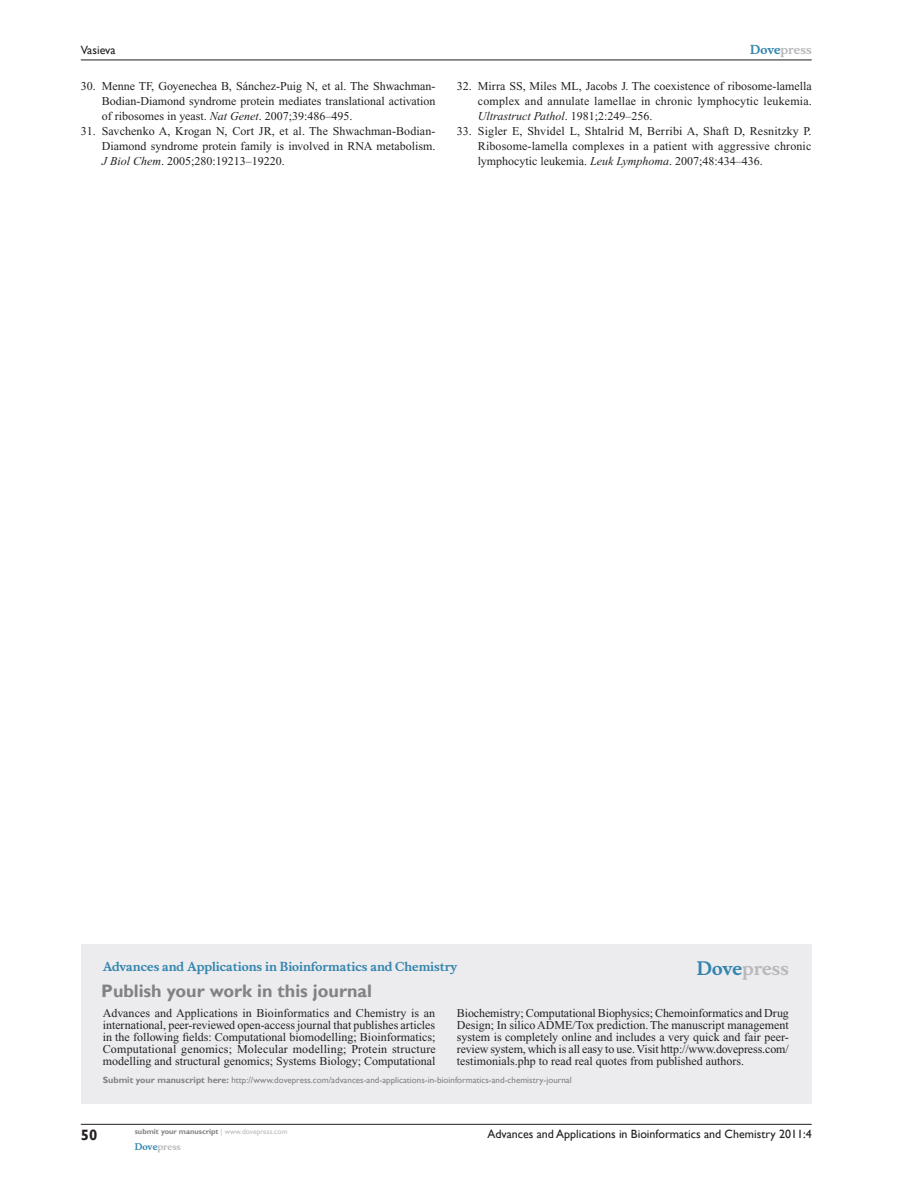
<style>
.page{position:relative;width:918px;height:1188px;background:#fff}
.page>*{position:absolute;margin:0;border:0;box-sizing:border-box;transform-origin:0 0}
.t1{font:700 18px "Gill Sans";color:#808285}
.t2{font:700 18px "Musee";color:#b8b9bc}
.t3{font:700 15px "Gill Sans";color:#231f20}
.t4{font:12px/12px "Times New Roman";color:#231f20;text-align:justify}
.t5{font:12px "Gill Sans";color:#231f20}
.t6{font:700 12px "Musee";color:#3485ae}
.t7{font:700 12px "Musee";color:#b8b9bc}
.t8{font:9px "Gill Sans";color:#808285}
.t9{font:700 9px "Musee";color:#b8b9bc}
.t10{font:700 7.5px "Gill Sans";color:#808285}
.s1{font-style:italic}
.s2{color:#3485ae}
.s3{font-weight:700}
.s4{font-weight:400;color:#b8b9bc}
</style>
<div class="page">
<div style="left:81px;top:944px;width:731px;height:159px;background:#ececee"></div>
<hr style="left:81px;top:1124px;width:731px;height:1px;background:#231f20">
<hr style="left:81px;top:60px;width:731px;height:1px;background:#231f20">
<p class="t5" style="left:81px;top:43px;width:36px">Vasieva</p>
<p class="t4" style="left:102px;top:79px;width:335px;line-height:15px;text-indent:-21px">30. Menne TF, Goyenechea B, Sánchez-Puig N, et al. The Shwachman-Bodian-Diamond syndrome protein mediates translational activation of ribosomes in yeast. <span class="s1">Nat Genet</span>. 2007;39:486–495.</p>
<p class="t4" style="left:102px;top:124px;width:335px;line-height:15px;text-indent:-21px">31. Savchenko A, Krogan N, Cort JR, et al. The Shwachman-Bodian-Diamond syndrome protein family is involved in RNA metabolism.<br><span class="s1">J Biol Chem</span>. 2005;280:19213–19220.</p>
<p class="t7" style="left:750px;top:43px;width:63px"><span class="s2">Dove</span>press</p>
<p class="t4" style="left:478px;top:79px;width:335px;line-height:15px;text-indent:-21px">32. Mirra SS, Miles ML, Jacobs J. The coexistence of ribosome-lamella complex and annulate lamellae in chronic lymphocytic leukemia.<br><span class="s1">Ultrastruct Pathol</span>. 1981;2:249–256.</p>
<p class="t4" style="left:478px;top:124px;width:335px;line-height:15px;text-indent:-21px">33. Sigler E, Shvidel L, Shtalrid M, Berribi A, Shaft D, Resnitzky P.<br>Ribosome-lamella complexes in a patient with aggressive chronic lymphocytic leukemia. <span class="s1">Leuk Lymphoma</span>. 2007;48:434–436.</p>
<p class="t6" style="left:103px;top:959px;width:356px">Advances and Applications in Bioinformatics and Chemistry</p>
<h1 class="t1" style="left:101px;top:980px;width:272px">Publish your work in this journal</h1>
<h1 class="t2" style="left:697px;top:958px;width:94px"><span class="s2">Dove</span>press</h1>
<p class="t4" style="left:103px;top:1007px;width:335px">Advances and Applications in Bioinformatics and Chemistry is an international, peer-reviewed open-access journal that publishes articles in the following fields: Computational biomodelling; Bioinformatics; Computational genomics; Molecular modelling; Protein structure modelling and structural genomics; Systems Biology; Computational</p>
<p class="t4" style="left:457px;top:1007px;width:334px">Biochemistry; Computational Biophysics; Chemoinformatics and Drug Design; In silico ADME/Tox prediction. The manuscript management system is completely online and includes a very quick and fair peer&shy;review system, which is all easy to use. Visit http://www.dovepress.com/ testimonials.php to read real quotes from published authors.</p>
<p class="t8" style="left:103px;top:1075px;width:470px"><span class="s3">Submit your manuscript here:</span> http://www.dovepress.com/advances-and-applications-in-bioinformatics-and-chemistry-journal</p>
<p class="t3" style="left:81px;top:1126px;width:18px">50</p>
<p class="t10" style="left:135px;top:1127px;width:154px">submit your manuscript <span class="s4">| www.dovepress.com</span></p>
<p class="t9" style="left:135px;top:1141px;width:48px"><span class="s2">Dove</span>press</p>
<p class="t5" style="left:487px;top:1127px;width:326px">Advances and Applications in Bioinformatics and Chemistry 2011:4</p>
</div>
